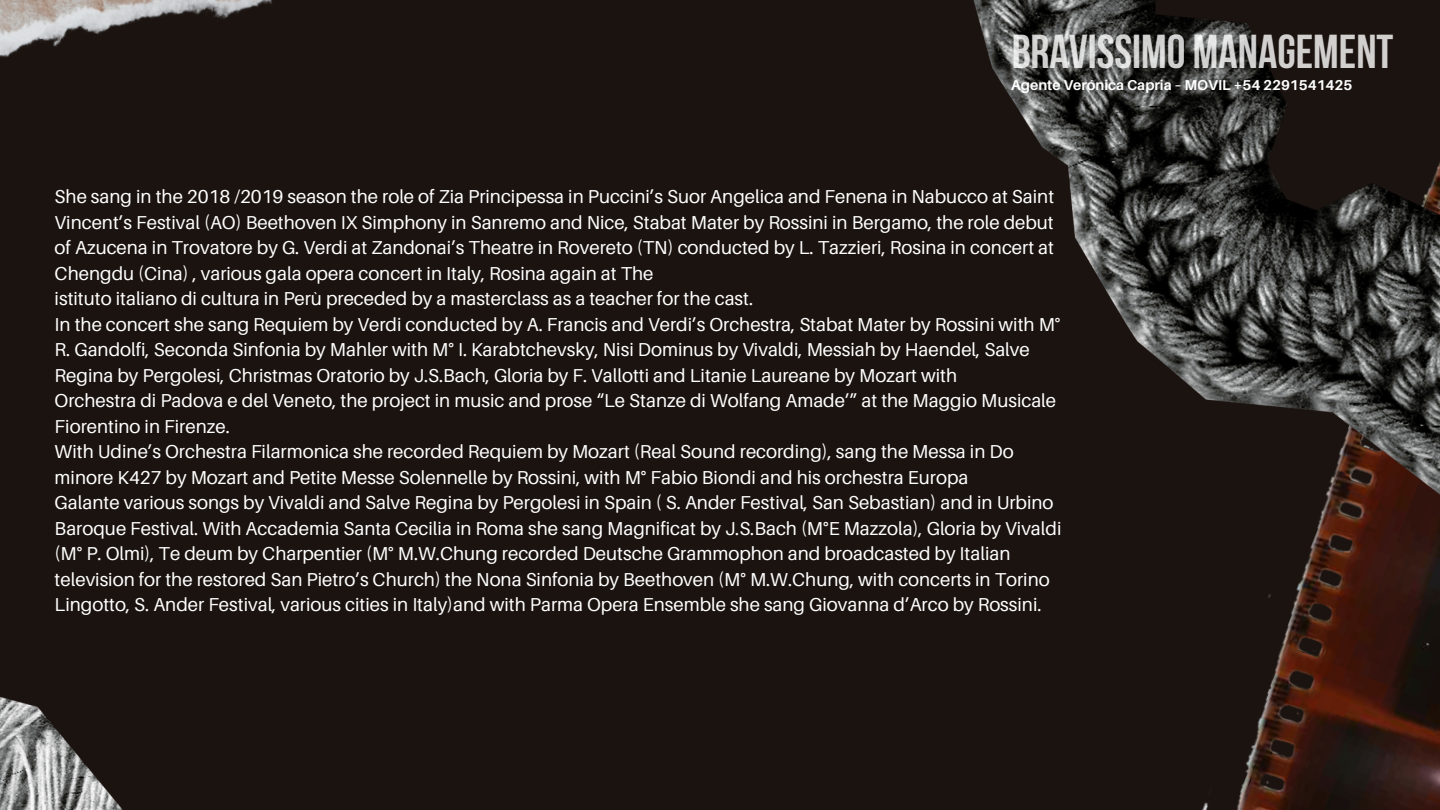
<style>
.page{position:relative;width:1440px;height:810px;background:#1b130f}
.page>*{position:absolute;margin:0;border:0;box-sizing:border-box;transform-origin:0 0}
.t1{font:700 47.4px "Bebas Neue";color:#fff}
.t2{font:18.7px/25.5px "Aileron";color:#fff}
.t3{font:700 14.3px "Aileron";color:#fff}
</style>
<div class="page">
<img style="left:1202px;top:509px;width:238px;height:301px">
<img style="left:0;top:0;width:272px;height:57px">
<img style="left:973px;top:0;width:467px;height:509px">
<img style="left:0;top:697px;width:123px;height:113px">
<h1 class="t1" style="left:1011px;top:33px;width:384px">BRAVISSIMO MANAGEMENT</h1>
<p class="t3" style="left:1011px;top:76px;width:343px">Agente Verónica Capria – MOVIL +54 2291541425</p>
<p class="t2" style="left:55px;top:184px;width:1001px;text-align:justify">She sang in the 2018 /2019 season the role of Zia Principessa in Puccini’s Suor Angelica and Fenena in Nabucco at Saint Vincent’s Festival (AO) Beethoven IX Simphony in Sanremo and Nice, Stabat Mater by Rossini in Bergamo, the role debut of Azucena in Trovatore by G. Verdi at Zandonai’s Theatre in Rovereto (TN) conducted by L. Tazzieri, Rosina in concert at Chengdu (Cina) , various gala opera concert in Italy, Rosina again at The</p>
<p class="t2" style="left:55px;top:286px;width:700px">istituto italiano di cultura in Perù preceded by a masterclass as a teacher for the cast.</p>
<p class="t2" style="left:55px;top:311px;width:1007px">In the concert she sang Requiem by Verdi conducted by A. Francis and Verdi’s Orchestra, Stabat Mater by Rossini with M°<br>R. Gandolfi, Seconda Sinfonia by Mahler with M° I. Karabtchevsky, Nisi Dominus by Vivaldi, Messiah by Haendel, Salve<br>Regina by Pergolesi, Christmas Oratorio by J.S.Bach, Gloria by F. Vallotti and Litanie Laureane by Mozart with</p>
<p class="t2" style="left:55px;top:388px;width:1003px">Orchestra di Padova e del Veneto, the project in music and prose “Le Stanze di Wolfang Amade’” at the Maggio Musicale<br>Fiorentino in Firenze.</p>
<p class="t2" style="left:55px;top:439px;width:961px">With Udine’s Orchestra Filarmonica she recorded Requiem by Mozart (Real Sound recording), sang the Messa in Do minore K427 by Mozart and Petite Messe Solennelle by Rossini, with M° Fabio Biondi and his orchestra Europa</p>
<p class="t2" style="left:55px;top:490px;width:1008px">Galante various songs by Vivaldi and Salve Regina by Pergolesi in Spain ( S. Ander Festival, San Sebastian) and in Urbino Baroque Festival. With Accademia Santa Cecilia in Roma she sang Magnificat by J.S.Bach (M°E Mazzola), Gloria by Vivaldi (M° P. Olmi), Te deum by Charpentier (M° M.W.Chung recorded Deutsche Grammophon and broadcasted by Italian television for the restored San Pietro’s Church) the Nona Sinfonia by Beethoven (M° M.W.Chung, with concerts in Torino Lingotto, S. Ander Festival, various cities in Italy)and with Parma Opera Ensemble she sang Giovanna d’Arco by Rossini.</p>
</div>
